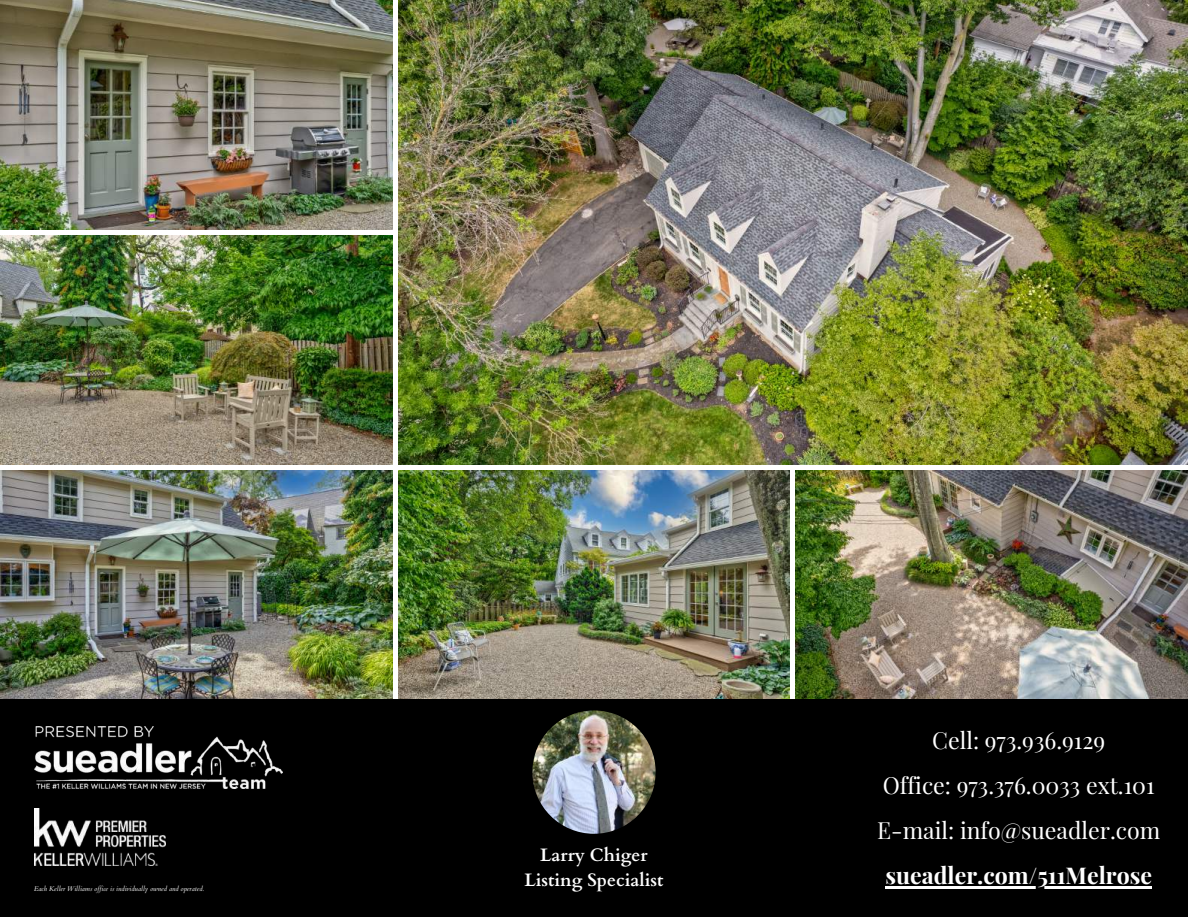
<style>
.page{position:relative;width:1188px;height:918px;background:#fff}
.page>*{position:absolute;margin:0;border:0;box-sizing:border-box;transform-origin:0 0}
.t1{font:23.1px/45px "Playfair Display";color:#fff;text-align:center}
.t2{font:700 23.1px "Playfair Display";color:#fff}
.t3{font:700 18px/24.8px "Cardo";color:#fff;text-align:center}
.t4{font:italic 6.75px "Cardo";color:#fff}
</style>
<div class="page">
<img style="left:0;top:0;width:393px;height:230px">
<img style="left:0;top:235px;width:393px;height:230px">
<img style="left:0;top:470px;width:393px;height:230px">
<img style="left:398px;top:470px;width:392px;height:230px">
<img style="left:795px;top:470px;width:393px;height:230px">
<img style="left:398px;top:0;width:790px;height:465px">
<div style="left:0;top:700px;width:1188px;height:217px;background:#000"></div>
<img style="left:34px;top:727px;width:249px;height:61px">
<img style="left:34px;top:809px;width:132px;height:56px">
<img style="left:532px;top:710px;width:124px;height:124px;border-radius:50%">
<hr style="left:886px;top:887px;width:266px;height:2px;background:#fff">
<p class="t4" style="left:34px;top:885px;width:171px">Each Keller Williams office is individually owned and operated.</p>
<p class="t3" style="left:524px;top:843px;width:140px">Larry Chiger<br>Listing Specialist</p>
<p class="t1" style="left:877px;top:717px;width:285px">Cell: 973.936.9129<br>Office: 973.376.0033 ext.101<br>E-mail: info@sueadler.com</p>
<p class="t2" style="left:886px;top:859px;width:268px">sueadler.com/511Melrose</p>
</div>
